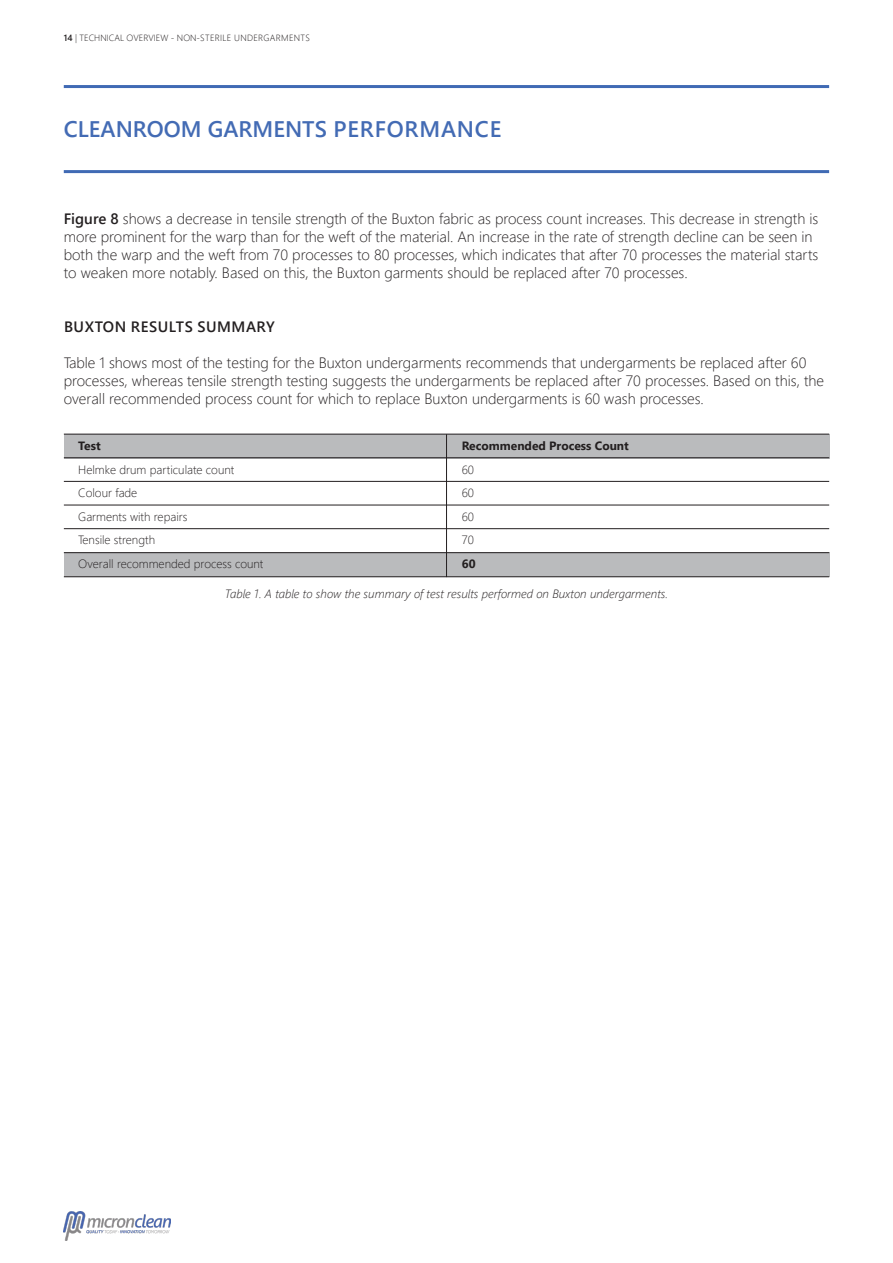
<style>
.page{position:relative;width:893px;height:1263px;background:#fff}
.page>*{position:absolute;margin:0;border:0;box-sizing:border-box;transform-origin:0 0}
.t1{font:600 22.5px "Segoe UI";color:#436bb4}
.t2{font:300 15px/18px "Segoe UI";color:#231f20}
.t3{font:600 15px "Segoe UI";letter-spacing:.035em;color:#231f20}
.t4{font:300 12px "Segoe UI";color:#231f20}
.t5{font:italic 300 12px "Segoe UI";color:#231f20}
.t6{font:700 12px "Segoe UI";color:#231f20}
.t7{font:300 9px "Segoe UI";letter-spacing:.035em;color:#231f20}
.s1{font-weight:600}
</style>
<div class="page">
<img style="left:64px;top:1211px;width:106px;height:29px">
<hr style="left:64px;top:170px;width:765px;height:3px;background:#406ab4">
<hr style="left:64px;top:85px;width:765px;height:3px;background:#406ab4">
<div style="left:64px;top:434px;width:765px;height:24px;background:#babbbd"></div>
<div style="left:64px;top:552px;width:765px;height:24px;background:#babbbd"></div>
<hr style="left:64px;top:457px;width:765px;height:1px;background:#231f20">
<hr style="left:64px;top:528px;width:765px;height:1px;background:#231f20">
<hr style="left:64px;top:552px;width:765px;height:1px;background:#231f20">
<hr style="left:64px;top:576px;width:765px;height:1px;background:#231f20">
<hr style="left:64px;top:505px;width:765px;height:1px;background:#231f20">
<hr style="left:64px;top:434px;width:765px;height:1px;background:#231f20">
<hr style="left:446px;top:434px;width:1px;height:143px;background:#231f20">
<hr style="left:64px;top:481px;width:765px;height:1px;background:#231f20">
<p class="t7" style="left:64px;top:29px;width:248px"><span class="s1">14</span> | TECHNICAL OVERVIEW - NON-STERILE UNDERGARMENTS</p>
<p class="t1" style="left:64px;top:107px;width:439px">CLEANROOM GARMENTS PERFORMANCE</p>
<p class="t2" style="left:64px;top:208px;width:756px"><span class="s1">Figure 8</span> shows a decrease in tensile strength of the Buxton fabric as process count increases. This decrease in strength is more prominent for the warp than for the weft of the material. An increase in the rate of strength decline can be seen in both the warp and the weft from 70 processes to 80 processes, which indicates that after 70 processes the material starts to weaken more notably. Based on this, the Buxton garments should be replaced after 70 processes.</p>
<p class="t3" style="left:64px;top:312px;width:212px">BUXTON RESULTS SUMMARY</p>
<p class="t2" style="left:64px;top:352px;width:762px">Table 1 shows most of the testing for the Buxton undergarments recommends that undergarments be replaced after 60 processes, whereas tensile strength testing suggests the undergarments be replaced after 70 processes. Based on this, the overall recommended process count for which to replace Buxton undergarments is 60 wash processes.</p>
<p class="t6" style="left:78px;top:434px;width:24px">Test</p>
<p class="t4" style="left:78px;top:458px;width:158px">Helmke drum particulate count</p>
<p class="t4" style="left:78px;top:482px;width:61px">Colour fade</p>
<p class="t4" style="left:78px;top:505px;width:111px">Garments with repairs</p>
<p class="t4" style="left:78px;top:529px;width:78px">Tensile strength</p>
<p class="t4" style="left:78px;top:552px;width:187px">Overall recommended process count</p>
<p class="t6" style="left:462px;top:434px;width:169px">Recommended Process Count</p>
<p class="t4" style="left:462px;top:458px;width:14px">60</p>
<p class="t4" style="left:462px;top:482px;width:14px">60</p>
<p class="t4" style="left:462px;top:505px;width:14px">60</p>
<p class="t4" style="left:462px;top:529px;width:14px">70</p>
<p class="t6" style="left:462px;top:552px;width:15px">60</p>
<p class="t5" style="left:225px;top:582px;width:445px">Table 1. A table to show the summary of test results performed on Buxton undergarments.</p>
</div>
